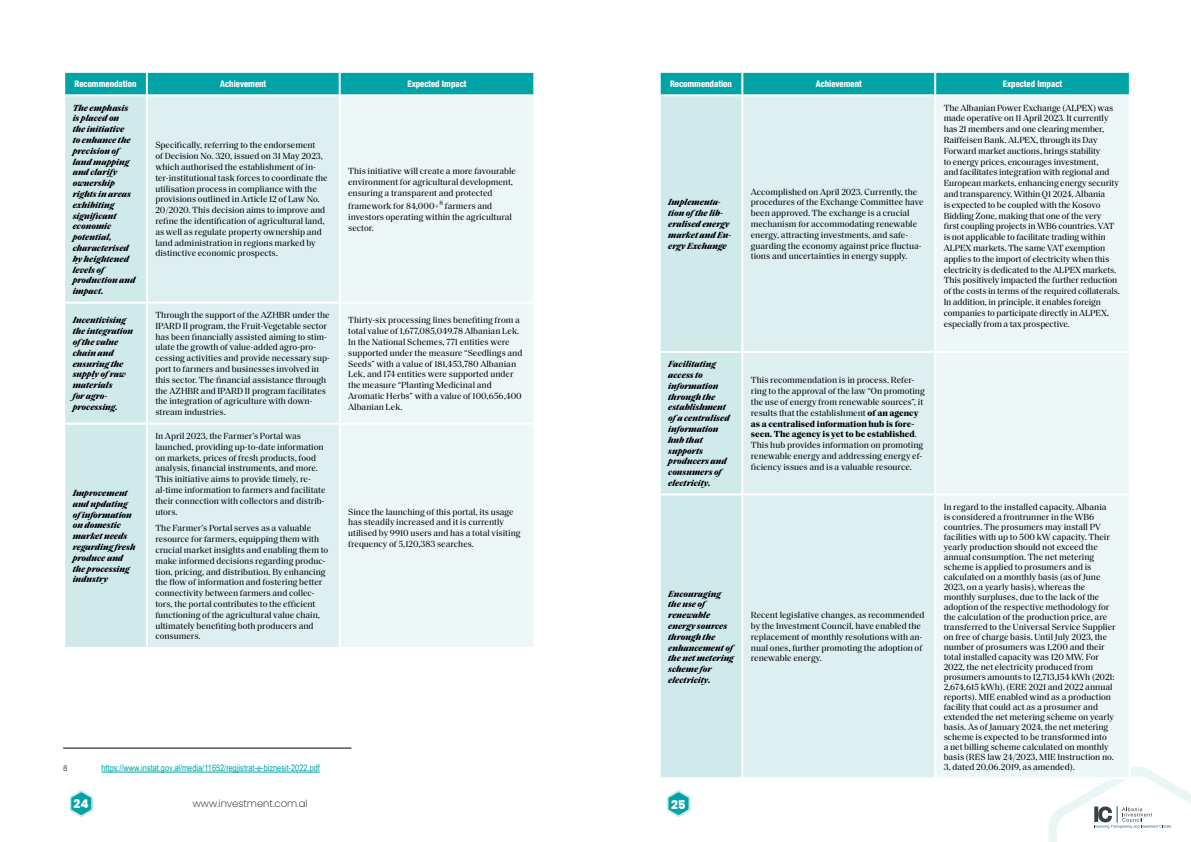
<style>
.page{position:relative;width:1191px;height:842px;background:#fff}
.page>*{position:absolute;margin:0;border:0;box-sizing:border-box;transform-origin:0 0}
.t1{font:800 12px "Poppins";color:#fff}
.t2{font:200 10px "Poppins";color:#000}
.t3{font:9px/10.8px "Saol Text";color:#000}
.t4{font:italic 700 9px/10.8px "Saol Text";color:#000}
.t5{font:800 condensed 9px "Helvetica Neue LT Com";color:#fff;scale:.95 1}
.t6{font:9px "Arial Narrow";color:#00a3a6}
.t7{font:8px "Arial";color:#4a4a49}
.s1{font-weight:700}
</style>
<div class="page">
<div style="left:65px;top:73px;width:468px;height:21px;background:#00a3a6"></div>
<div style="left:65px;top:96px;width:81px;height:551px;background:#d0e9ea"></div>
<div style="left:148px;top:96px;width:191px;height:551px;background:#deeff1"></div>
<div style="left:341px;top:96px;width:192px;height:551px;background:#edf7f7"></div>
<hr style="left:146px;top:73px;width:2px;height:21px;background:#fff">
<hr style="left:339px;top:73px;width:2px;height:21px;background:#fff">
<hr style="left:63px;top:302px;width:84px;height:2px;background:#fff">
<hr style="left:147px;top:302px;width:193px;height:2px;background:#fff">
<hr style="left:340px;top:302px;width:195px;height:2px;background:#fff">
<hr style="left:63px;top:423px;width:84px;height:2px;background:#fff">
<hr style="left:147px;top:423px;width:193px;height:2px;background:#fff">
<hr style="left:340px;top:423px;width:195px;height:2px;background:#fff">
<hr style="left:63px;top:748px;width:288px;height:1px;background:#000">
<hr style="left:101px;top:772px;width:219px;height:1px;background:#00a3a6">
<div style="left:660px;top:73px;width:468px;height:21px;background:#00a3a6"></div>
<div style="left:660px;top:96px;width:81px;height:681px;background:#d0e9ea"></div>
<div style="left:743px;top:96px;width:191px;height:681px;background:#deeff1"></div>
<div style="left:936px;top:96px;width:192px;height:681px;background:#edf7f7"></div>
<hr style="left:741px;top:73px;width:2px;height:21px;background:#fff">
<hr style="left:934px;top:73px;width:2px;height:21px;background:#fff">
<hr style="left:658px;top:351px;width:84px;height:2px;background:#fff">
<hr style="left:742px;top:351px;width:193px;height:2px;background:#fff">
<hr style="left:935px;top:351px;width:195px;height:2px;background:#fff">
<hr style="left:658px;top:493px;width:84px;height:2px;background:#fff">
<hr style="left:742px;top:493px;width:193px;height:2px;background:#fff">
<hr style="left:935px;top:493px;width:195px;height:2px;background:#fff">
<svg style="left:69px;top:790px;width:24px;height:27px"></svg>
<svg style="left:667px;top:790px;width:23px;height:27px"></svg>
<svg style="left:1048px;top:766px;width:143px;height:76px"></svg>
<p class="t5" style="left:75px;top:78px;width:67px">Recommendation</p>
<p class="t5" style="left:220px;top:78px;width:50px">Achievement</p>
<p class="t5" style="left:407px;top:78px;width:64px">Expected Impact</p>
<p class="t4" style="left:73px;top:101px;width:64px">The emphasis is placed on<br>the initiative<br>to enhance the precision of land mapping and clarify ownership rights in areas exhibiting significant economic potential, characterised by heightened levels of production and impact.</p>
<p class="t3" style="left:155px;top:139px;width:174px">Specifically, referring to the endorsement<br>of Decision No. 320, issued on 31 May 2023, which authorised the establishment of in&shy;ter-institutional task forces to coordinate the utilisation process in compliance with the provisions outlined in Article 12 of Law No.<br>20/2020. This decision aims to improve and refine the identification of agricultural land, as well as regulate property ownership and land administration in regions marked by distinctive economic prospects.</p>
<p class="t3" style="left:348px;top:165px;width:169px">This initiative will create a more favourable environment for agricultural development, ensuring a transparent and protected</p>
<p class="t3" style="left:348px;top:200px;width:165px">framework for 84,000+<sup>8</sup> farmers and investors operating within the agricultural sector.</p>
<p class="t4" style="left:73px;top:314px;width:62px">Incentivising the integration ofthe value chain and ensuring the supply ofraw materials<br>for agro&shy;processing.</p>
<p class="t3" style="left:155px;top:309px;width:176px">Through the support of the AZHBR under the IPARD II program, the Fruit-Vegetable sector has been financially assisted aiming to stim&shy;ulate the growth of value-added agro-pro&shy;cessing activities and provide necessary sup&shy;port to farmers and businesses involved in this sector. The financial assistance through the AZHBR and IPARD II program facilitates the integration of agriculture with down&shy;stream industries.</p>
<p class="t3" style="left:348px;top:314px;width:176px">Thirty-six processing lines benefiting from a total value of 1,677,085,049.78 Albanian Lek.<br>In the National Schemes, 771 entities were supported under the measure “Seedlings and Seeds” with a value of 181,453,780 Albanian Lek, and 174 entities were supported under the measure “Planting Medicinal and Aromatic Herbs” with a value of 100,656,400<br>Albanian Lek.</p>
<p class="t4" style="left:73px;top:487px;width:64px">Improvement and updating ofinformation on domestic market needs regarding fresh produce and the processing industry</p>
<p class="t3" style="left:155px;top:430px;width:172px">In April 2023, the Farmer’s Portal was launched, providing up-to-date information on markets, prices of fresh products, food analysis, financial instruments, and more.<br>This initiative aims to provide timely, re&shy;al-time information to farmers and facilitate their connection with collectors and distrib&shy;utors.</p>
<p class="t3" style="left:155px;top:522px;width:174px">The Farmer’s Portal serves as a valuable resource for farmers, equipping them with crucial market insights and enabling them to make informed decisions regarding produc&shy;tion, pricing, and distribution. By enhancing the flow of information and fostering better connectivity between farmers and collec&shy;tors, the portal contributes to the efficient functioning of the agricultural value chain, ultimately benefiting both producers and consumers.</p>
<p class="t3" style="left:348px;top:505px;width:174px">Since the launching of this portal, its usage has steadily increased and it is currently utilised by 9910 users and has a total visiting frequency of 5,120,383 searches.</p>
<p class="t7" style="left:63px;top:763px;width:6px">8</p>
<p class="t6" style="left:101px;top:761px;width:220px">https://www.instat.gov.al/media/11652/regjistrat-e-biznesit-2022.pdf</p>
<p class="t5" style="left:670px;top:78px;width:67px">Recommendation</p>
<p class="t5" style="left:815px;top:78px;width:50px">Achievement</p>
<p class="t5" style="left:1003px;top:78px;width:64px">Expected Impact</p>
<p class="t4" style="left:668px;top:196px;width:64px">Implementa&shy;tion ofthe lib&shy;eralised energy market and En&shy;ergy Exchange</p>
<p class="t3" style="left:751px;top:185px;width:174px">Accomplished on April 2023. Currently, the procedures of the Exchange Committee have been approved. The exchange is a crucial mechanism for accommodating renewable energy, attracting investments, and safe&shy;guarding the economy against price fluctua&shy;tions and uncertainties in energy supply.</p>
<p class="t4" style="left:668px;top:358px;width:63px">Facilitating access to information through the establishment ofa centralised information hub that supports producers and consumers of electricity.</p>
<p class="t3" style="left:751px;top:374px;width:175px">This recommendation is in process. Refer&shy;ring to the approval of the law “On promoting the use of energy from renewable sources”, it results that the establishment <span class="s1">of an agency as a centralised information hub is fore&shy;seen. The agency is yet to be established</span>.<br>This hub provides information on promoting renewable energy and addressing energy ef&shy;ficiency issues and is a valuable resource.</p>
<p class="t4" style="left:668px;top:587px;width:71px">Encouraging<br>the use of renewable energy sources through the enhancement of the net metering scheme for electricity.</p>
<p class="t3" style="left:751px;top:609px;width:175px">Recent legislative changes, as recommended by the Investment Council, have enabled the replacement of monthly resolutions with an&shy;nual ones, further promoting the adoption of renewable energy.</p>
<p class="t3" style="left:943px;top:101px;width:178px">The Albanian Power Exchange (ALPEX) was made operative on 11 April 2023. It currently has 21 members and one clearing member, Raiffeisen Bank. ALPEX, through its Day Forward market auctions, brings stability<br>to energy prices, encourages investment,<br>and facilitates integration with regional and European markets, enhancing energy security and transparency. Within Q1 2024, Albania<br>is expected to be coupled with the Kosovo Bidding Zone, making that one of the very<br>first coupling projects in WB6 countries. VAT is not applicable to facilitate trading within ALPEX markets. The same VAT exemption applies to the import of electricity when this electricity is dedicated to the ALPEX markets.<br>This positively impacted the further reduction of the costs in terms of the required collaterals.<br>In addition, in principle, it enables foreign companies to participate directly in ALPEX, especially from a tax prospective.</p>
<p class="t3" style="left:943px;top:501px;width:173px;line-height:10px">In regard to the installed capacity, Albania<br>is considered a frontrunner in the WB6 countries. The prosumers may install PV facilities with up to 500 kW capacity. Their yearly production should not exceed the annual consumption. The net metering scheme is applied to prosumers and is calculated on a monthly basis (as of June 2023, on a yearly basis), whereas the monthly surpluses, due to the lack of the adoption of the respective methodology for the calculation of the production price, are transferred to the Universal Service Supplier on free of charge basis. Until July 2023, the number of prosumers was 1,200 and their total installed capacity was 120 MW. For 2022, the net electricity produced from prosumers amounts to 12,713,154 kWh (2021:<br>2,674,615 kWh). (ERE 2021 and 2022 annual reports). MIE enabled wind as a production facility that could act as a prosumer and extended the net metering scheme on yearly basis. As of January 2024, the net metering scheme is expected to be transformed into<br>a net billing scheme calculated on monthly basis (RES law 24/2023, MIE Instruction no.<br>3, dated 20.06.2019, as amended).</p>
<h1 class="t1" style="left:74px;top:796px;width:17px">24</h1>
<p class="t2" style="left:193px;top:798px;width:116px">www.investment.com.al</p>
<h1 class="t1" style="left:671px;top:797px;width:16px">25</h1>
</div>
